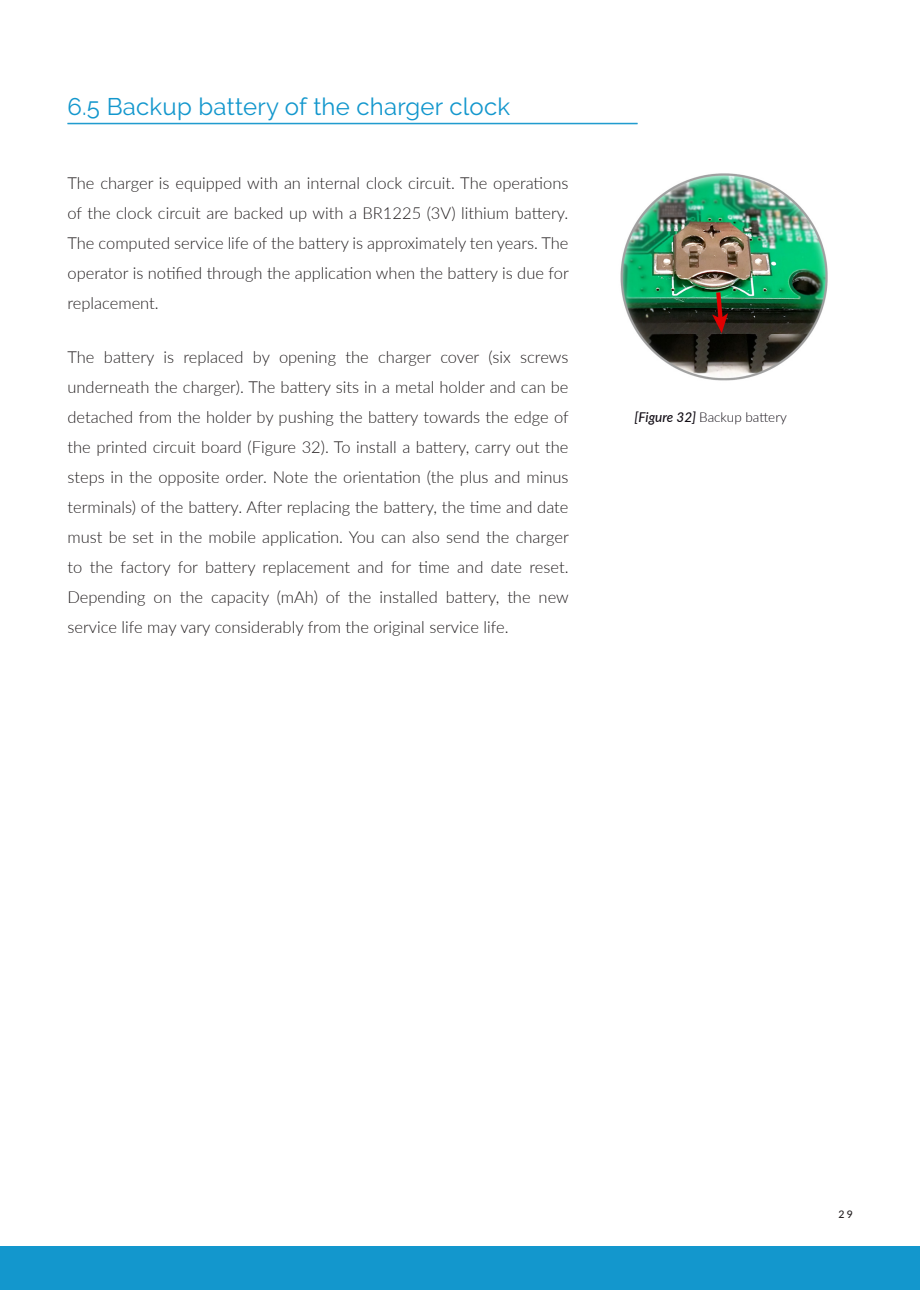
<style>
.page{position:relative;width:920px;height:1290px;background:#fff}
.page>*{position:absolute;margin:0;border:0;box-sizing:border-box;transform-origin:0 0}
.Section_Title_Remora{font:24px "Raleway";letter-spacing:.01em;color:#1397cd}
.Remoran_Body{font:300 16.5px/30px "Lato";color:#231f20;text-align:justify}
.Caption_Text{font:300 13.5px "Lato";color:#120d15}
.t1{font:500 10.5px "Lato";color:#231f20}
.s1{font-weight:500;font-style:italic}
</style>
<div class="page">
<div style="left:0;top:1246px;width:920px;height:44px;background:#1397cd"></div>
<img style="left:620px;top:173px;width:208px;height:208px">
<hr style="left:68px;top:123px;width:570px;height:1px;background:#1397cd">
<hr style="left:68px;top:124px;width:570px;height:1px;background:#1397cd">
<p class="Section_Title_Remora" style="left:68px;top:92px;width:444px">6.5 Backup battery of the charger clock</p>
<p class="Remoran_Body" style="left:68px;top:168px;width:503px">The charger is equipped with an internal clock circuit. The operations of the clock circuit are backed up with a BR1225 (3V) lithium battery.<br>The computed service life of the battery is approximately ten years. The operator is notified through the application when the battery is due for replacement.</p>
<p class="Remoran_Body" style="left:68px;top:342px;width:503px">The battery is replaced by opening the charger cover (six screws underneath the charger). The battery sits in a metal holder and can be detached from the holder by pushing the battery towards the edge of the printed circuit board (Figure 32). To install a battery, carry out the steps in the opposite order. Note the orientation (the plus and minus terminals) of the battery. After replacing the battery, the time and date must be set in the mobile application. You can also send the charger to the factory for battery replacement and for time and date reset.<br>Depending on the capacity (mAh) of the installed battery, the new service life may vary considerably from the original service life.</p>
<p class="Caption_Text" style="left:634px;top:408px;width:154px"><span class="s1">[Figure 32]</span> Backup battery</p>
<p class="t1" style="left:838px;top:1206px;width:16px">29</p>
</div>
